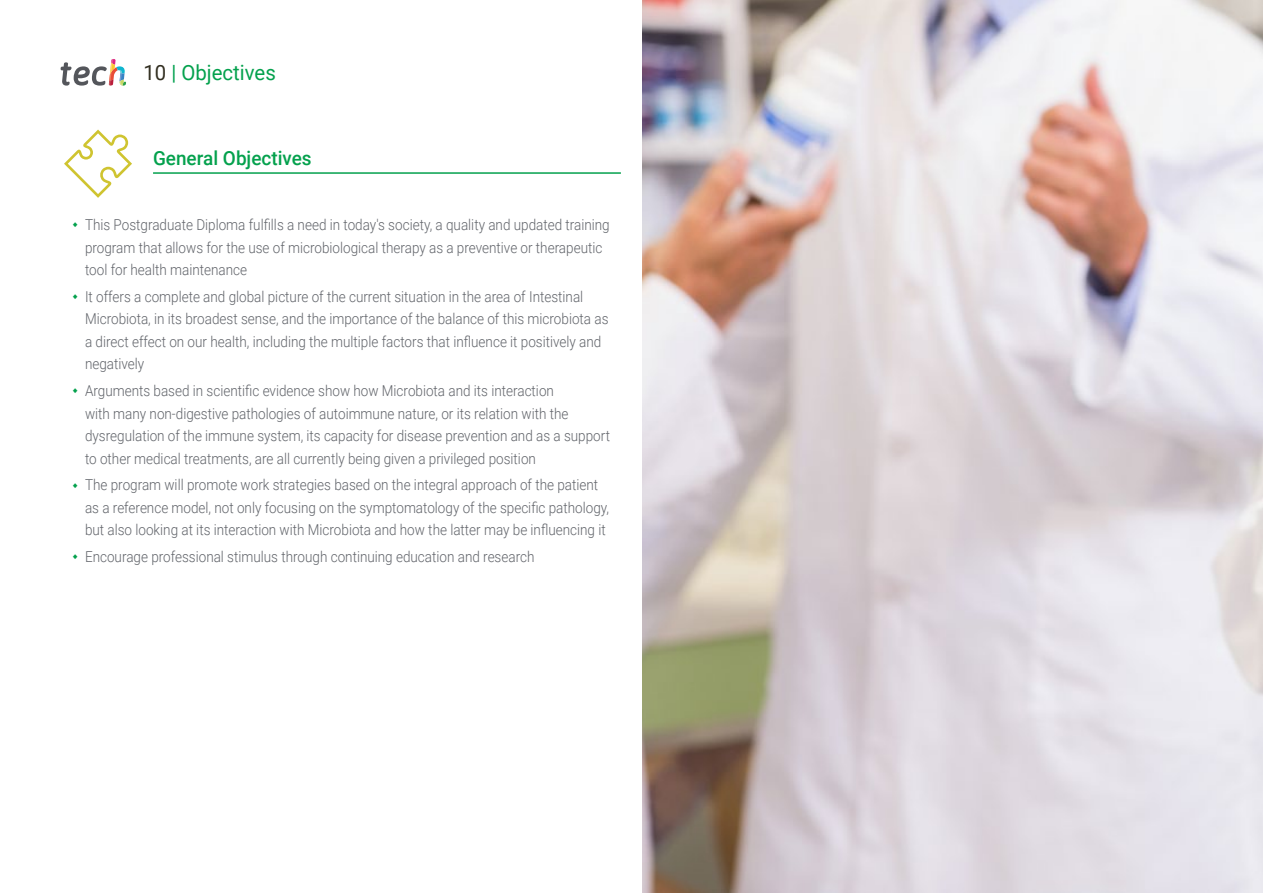
<style>
.page{position:relative;width:1263px;height:893px;background:#fff}
.page>*{position:absolute;margin:0;border:0;box-sizing:border-box;transform-origin:0 0}
.t1{font:21px "Roboto";color:#04a14d}
.t2{font:500 19.5px "Roboto";color:#04a14d}
.t3{font:300 15px/22.5px "Roboto";color:#61646a;scale:.9 1}
.s1{color:#312e20}
.s2{color:#00a04e}
</style>
<div class="page">
<hr style="left:153px;top:173px;width:468px;height:1px;background:#04a14d">
<svg style="left:64px;top:130px;width:68px;height:68px"></svg>
<img style="left:642px;top:0;width:621px;height:893px">
<svg style="left:61px;top:59px;width:65px;height:27px"></svg>
<h1 class="t1" style="left:144px;top:57px;width:134px"><span class="s1">10</span> <span class="s2">|</span> Objectives</h1>
<h2 class="t2" style="left:153px;top:144px;width:160px">General Objectives</h2>
<p class="t3" style="left:85px;top:213px;width:584px">This Postgraduate Diploma fulfills a need in today's society, a quality and updated training program that allows for the use of microbiological therapy as a preventive or therapeutic tool for health maintenance</p>
<p class="t3" style="left:85px;top:285px;width:583px">It offers a complete and global picture of the current situation in the area of Intestinal Microbiota, in its broadest sense, and the importance of the balance of this microbiota as a direct effect on our health, including the multiple factors that influence it positively and negatively</p>
<p class="t3" style="left:85px;top:379px;width:585px">Arguments based in scientific evidence show how Microbiota and its interaction<br>with many non-digestive pathologies of autoimmune nature, or its relation with the dysregulation of the immune system, its capacity for disease prevention and as a support to other medical treatments, are all currently being given a privileged position</p>
<p class="t3" style="left:85px;top:473px;width:584px">The program will promote work strategies based on the integral approach of the patient as a reference model, not only focusing on the symptomatology of the specific pathology, but also looking at its interaction with Microbiota and how the latter may be influencing it</p>
<p class="t3" style="left:85px;top:545px;width:501px">Encourage professional stimulus through continuing education and research</p>
</div>
